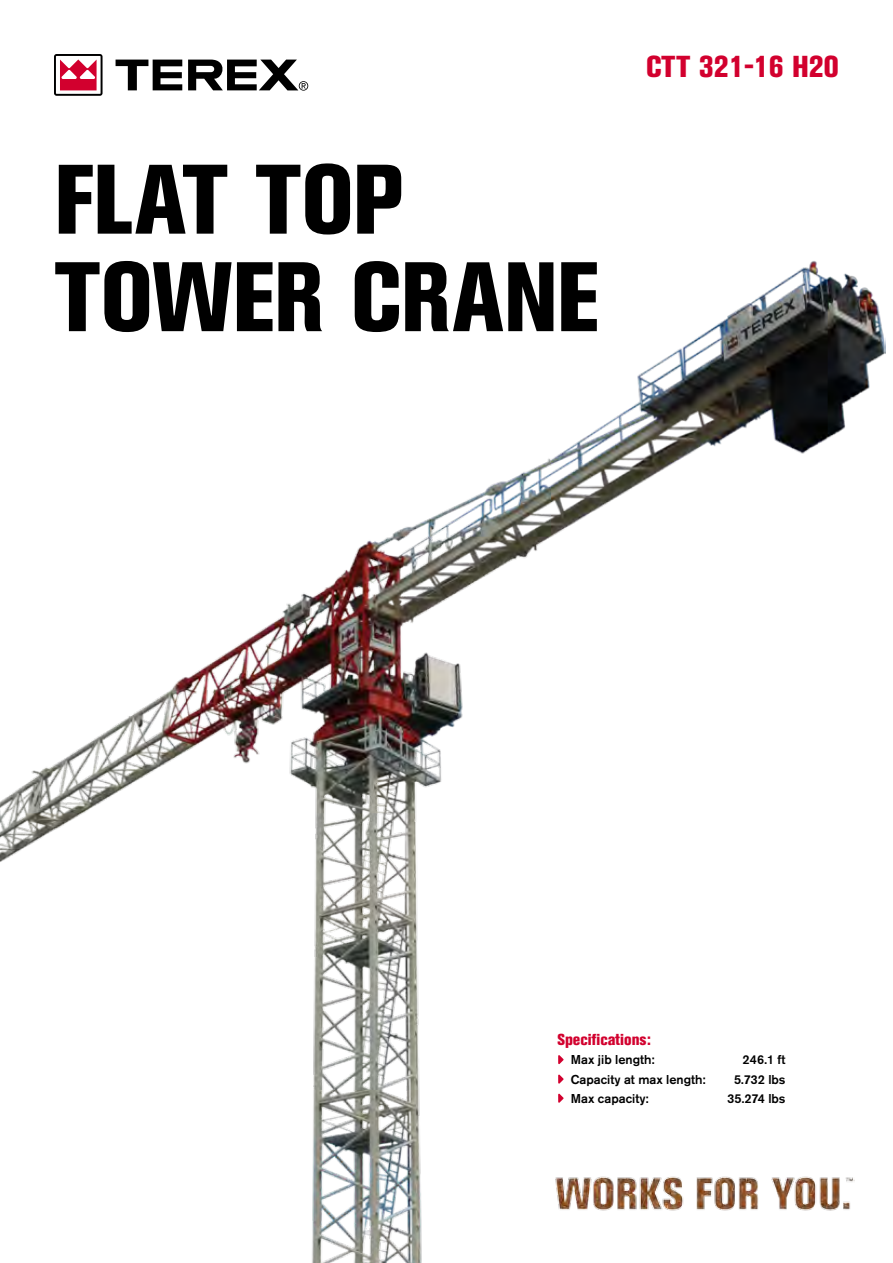
<style>
.page{position:relative;width:893px;height:1263px;background:#fff}
.page>*{position:absolute;margin:0;border:0;box-sizing:border-box;transform-origin:0 0}
.t1{font:800 condensed 97.5px/97.5px "Akzidenz Grotesk BE";letter-spacing:.01em;color:#000}
.t2{font:800 condensed 30px "Akzidenz Grotesk BE";color:#d2002e}
.t3{font:800 condensed 15.75px "Akzidenz Grotesk BE";color:#d2002e}
.t4{font:500 12.75px "Akzidenz Grotesk BE";color:#000}
</style>
<div class="page">
<img style="left:0;top:261px;width:886px;height:1002px">
<img style="left:549px;top:1169px;width:305px;height:47px">
<svg style="left:54px;top:54px;width:49px;height:42px"></svg>
<svg style="left:116px;top:60px;width:66px;height:30px"></svg>
<svg style="left:188px;top:60px;width:120px;height:31px"></svg>
<svg style="left:558px;top:1055px;width:5px;height:9px"></svg>
<svg style="left:558px;top:1074px;width:5px;height:9px"></svg>
<svg style="left:558px;top:1094px;width:5px;height:9px"></svg>
<h1 class="t1" style="left:54px;top:152px;width:546px">FLAT TOP<br>TOWER CRANE</h1>
<h2 class="t2" style="left:646px;top:49px;width:16px">CTT</h2>
<h2 class="t2" style="left:699px;top:49px;width:142px">321-16 H20</h2>
<p class="t3" style="left:557px;top:1030px;width:95px">SPECIFICATIONS:</p>
<p class="t4" style="left:571px;top:1052px;width:85px">Max jib length:</p>
<p class="t4" style="left:743px;top:1052px;width:45px">246.1 ft</p>
<p class="t4" style="left:571px;top:1071px;width:136px">Capacity at max length:</p>
<p class="t4" style="left:734px;top:1071px;width:53px">5.732 lbs</p>
<p class="t4" style="left:571px;top:1091px;width:79px">Max capacity:</p>
<p class="t4" style="left:727px;top:1091px;width:60px">35.274 lbs</p>
</div>
